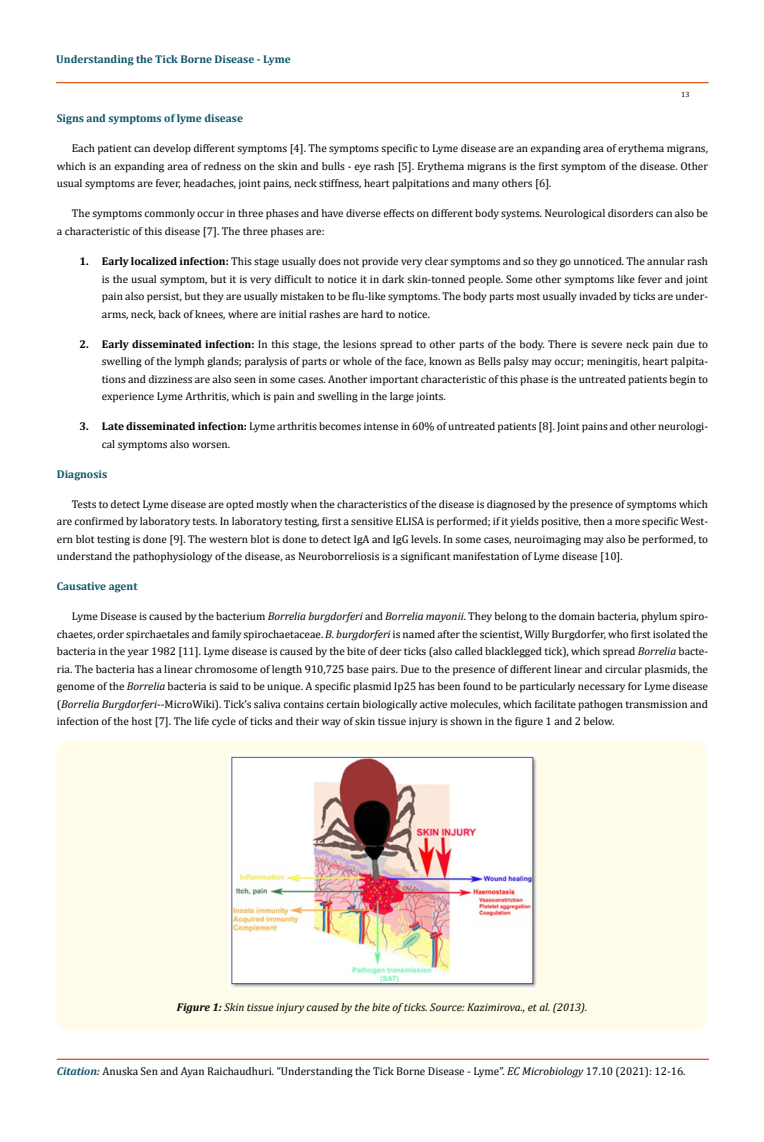
<style>
.page{position:relative;width:764px;height:1142px;background:#fff}
.page>*{position:absolute;margin:0;border:0;box-sizing:border-box;transform-origin:0 0}
.t1{font:11.25px/17.5px "Cambria";color:#000;text-align:justify}
.t2{font:700 11.25px "Cambria";color:#0e546a}
.t3{font:italic 11.25px "Cambria";color:#000}
.t4{font:7.5px "Cambria";color:#000}
.s1{font-weight:700}
.s2{font-style:italic}
.s3{font-weight:700;font-style:italic;color:#0e546a}
</style>
<div class="page">
<div style="left:57px;top:82px;width:651px;height:1px;border:1px solid #e05d1a"></div>
<hr style="left:57px;top:1059px;width:651px;height:1px;background:#e05d1a">
<div style="left:56px;top:740px;width:652px;height:290px;background:#fffde9;border-radius:15px"></div>
<img style="left:228px;top:753px;width:310px;height:236px">
<p class="t2" style="left:56px;top:52px;width:236px">Understanding the Tick Borne Disease - Lyme</p>
<p class="t4" style="left:681px;top:90px;width:10px">13</p>
<p class="t2" style="left:57px;top:111px;width:188px">Signs and symptoms of lyme disease</p>
<p class="t1" style="left:57px;top:140px;width:653px;text-indent:15px">Each patient can develop different symptoms [4]. The symptoms specific to Lyme disease are an expanding area of erythema migrans, which is an expanding area of redness on the skin and bulls - eye rash [5]. Erythema migrans is the first symptom of the disease. Other usual symptoms are fever, headaches, joint pains, neck stiffness, heart palpitations and many others [6].</p>
<p class="t1" style="left:57px;top:205px;width:653px;text-indent:15px">The symptoms commonly occur in three phases and have diverse effects on different body systems. Neurological disorders can also be a characteristic of this disease [7]. The three phases are:</p>
<p class="t1" style="left:102px;top:252px;width:608px;text-indent:-22px"><span class="s1">1. Early localized infection:</span> This stage usually does not provide very clear symptoms and so they go unnoticed. The annular rash is the usual symptom, but it is very difficult to notice it in dark skin-tonned people. Some other symptoms like fever and joint pain also persist, but they are usually mistaken to be flu-like symptoms. The body parts most usually invaded by ticks are under&shy;arms, neck, back of knees, where are initial rashes are hard to notice.</p>
<p class="t1" style="left:102px;top:335px;width:608px;text-indent:-22px"><span class="s1">2. Early disseminated infection:</span> In this stage, the lesions spread to other parts of the body. There is severe neck pain due to swelling of the lymph glands; paralysis of parts or whole of the face, known as Bells palsy may occur; meningitis, heart palpita&shy;tions and dizziness are also seen in some cases. Another important characteristic of this phase is the untreated patients begin to experience Lyme Arthritis, which is pain and swelling in the large joints.</p>
<p class="t1" style="left:102px;top:417px;width:608px;text-indent:-22px"><span class="s1">3. Late disseminated infection:</span> Lyme arthritis becomes intense in 60% of untreated patients [8]. Joint pains and other neurologi&shy;cal symptoms also worsen.</p>
<p class="t2" style="left:57px;top:466px;width:52px">Diagnosis</p>
<p class="t1" style="left:57px;top:495px;width:653px;text-indent:15px">Tests to detect Lyme disease are opted mostly when the characteristics of the disease is diagnosed by the presence of symptoms which are confirmed by laboratory tests. In laboratory testing, first a sensitive ELISA is performed; if it yields positive, then a more specific West&shy;ern blot testing is done [9]. The western blot is done to detect IgA and IgG levels. In some cases, neuroimaging may also be performed, to understand the pathophysiology of the disease, as Neuroborreliosis is a significant manifestation of Lyme disease [10].</p>
<p class="t2" style="left:57px;top:578px;width:82px">Causative agent</p>
<p class="t1" style="left:57px;top:607px;width:653px;text-indent:15px">Lyme Disease is caused by the bacterium <span class="s2">Borrelia burgdorferi</span> and <span class="s2">Borrelia mayonii</span>. They belong to the domain bacteria, phylum spiro&shy;chaetes, order spirchaetales and family spirochaetaceae. <span class="s2">B. burgdorferi</span> is named after the scientist, Willy Burgdorfer, who first isolated the bacteria in the year 1982 [11]. Lyme disease is caused by the bite of deer ticks (also called blacklegged tick), which spread <span class="s2">Borrelia</span> bacte&shy;ria. The bacteria has a linear chromosome of length 910,725 base pairs. Due to the presence of different linear and circular plasmids, the genome of the <span class="s2">Borrelia</span> bacteria is said to be unique. A specific plasmid Ip25 has been found to be particularly necessary for Lyme disease (<span class="s2">Borrelia Burgdorferi</span>--MicroWiki). Tick’s saliva contains certain biologically active molecules, which facilitate pathogen transmission and infection of the host [7]. The life cycle of ticks and their way of skin tissue injury is shown in the figure 1 and 2 below.</p>
<p class="t3" style="left:177px;top:998px;width:412px"><span class="s1">Figure 1:</span> Skin tissue injury caused by the bite of ticks. Source: Kazimirova., et al. (2013).</p>
<p class="t1" style="left:57px;top:1061px;width:630px"><span class="s3">Citation:</span> Anuska Sen and Ayan Raichaudhuri<span class="s2">.</span> “Understanding the Tick Borne Disease - Lyme”. <span class="s2">EC Microbiology</span> 17.10 (2021): 12-16.</p>
</div>
